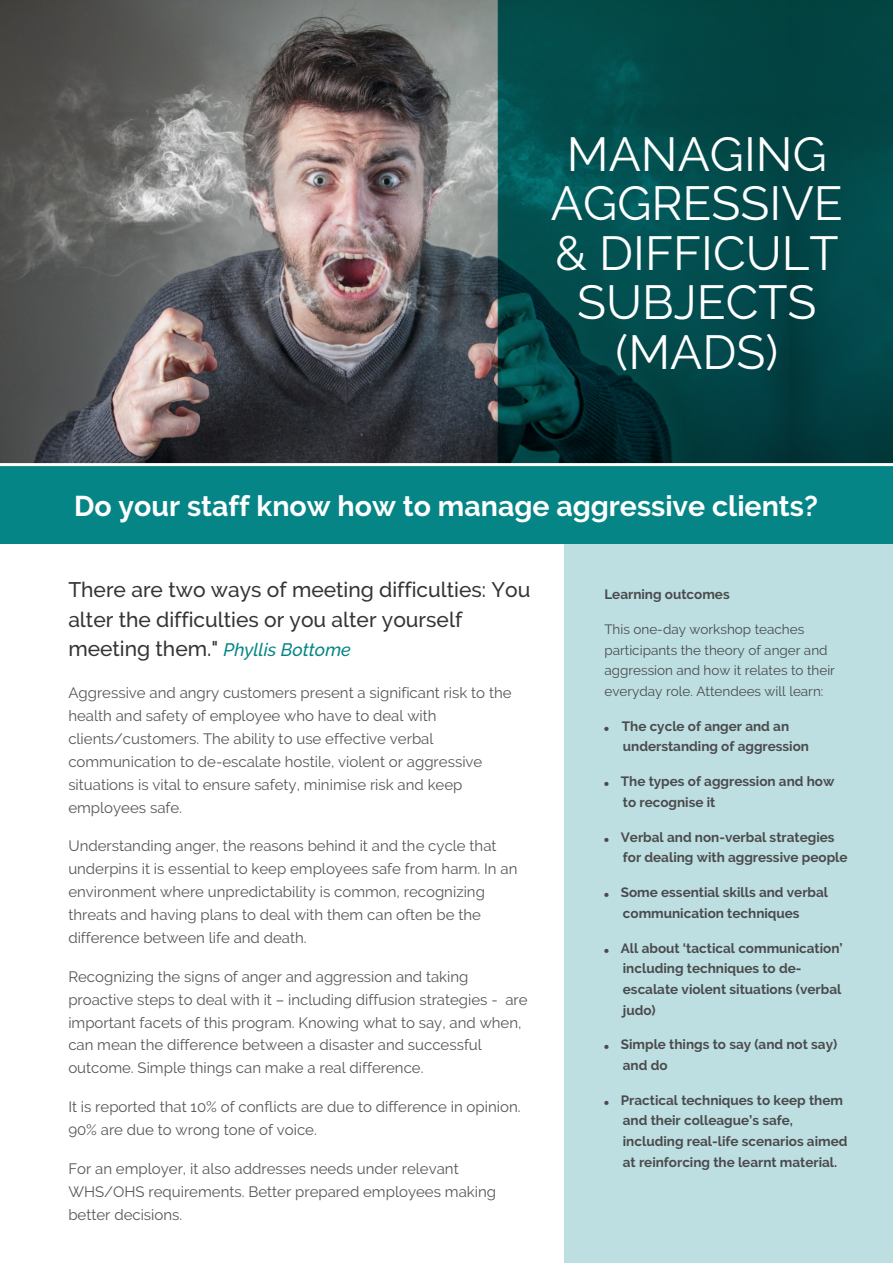
<style>
.page{position:relative;width:893px;height:1263px;background:#fff}
.page>*{position:absolute;margin:0;border:0;box-sizing:border-box;transform-origin:0 0}
.t1{font:47.7px/49.5px "Raleway";color:#fefefe;text-align:center}
.t2{font:700 28.5px "Raleway";color:#fefefe}
.t3{font:500 21px/29.5px "Raleway";color:#373435}
.t4{font:italic 500 18px "Raleway";color:#068587}
.t5{font:15px/23px "Raleway";color:#565658}
.t6{font:700 13.5px/20.5px "Raleway";color:#4b4b4d}
.t7{font:13.5px/20.5px "Raleway";color:#4b4b4d}
.s1{font-style:normal;font-size:21px;color:#373435}
</style>
<div class="page">
<div style="left:565px;top:543px;width:328px;height:720px;background:#bddfe1"></div>
<img style="left:0;top:0;width:893px;height:463px">
<div style="left:0;top:465px;width:893px;height:78px;background:#068587"></div>
<hr style="left:0;top:463px;width:893px;height:3px;background:#fefefe">
<h1 class="t1" style="left:551px;top:129px;width:293px">MANAGING<br>AGGRESSIVE &amp; DIFFICULT<br>SUBJECTS (MADS)</h1>
<h2 class="t2" style="left:74px;top:489px;width:745px">Do your staff know how to manage aggressive clients?</h2>
<h3 class="t3" style="left:68px;top:575px;width:463px">There are two ways of meeting difficulties: You alter the difficulties or you alter yourself</h3>
<p class="t4" style="left:68px;top:639px;width:284px"><span class="s1">meeting them."</span> Phyllis Bottome</p>
<p class="t5" style="left:68px;top:681px;width:445px">Aggressive and angry customers present a significant risk to the health and safety of employee who have to deal with clients/customers. The ability to use effective verbal communication to de-escalate hostile, violent or aggressive situations is vital to ensure safety, minimise risk and keep employees safe.</p>
<p class="t5" style="left:68px;top:835px;width:451px">Understanding anger, the reasons behind it and the cycle that underpins it is essential to keep employees safe from harm. In an environment where unpredictability is common, recognizing threats and having plans to deal with them can often be the difference between life and death.</p>
<p class="t5" style="left:68px;top:965px;width:461px">Recognizing the signs of anger and aggression and taking proactive steps to deal with it – including diffusion strategies - are important facets of this program. Knowing what to say, and when, can mean the difference between a disaster and successful outcome. Simple things can make a real difference.</p>
<p class="t5" style="left:68px;top:1095px;width:454px">It is reported that 10% of conflicts are due to difference in opinion.<br>90% are due to wrong tone of voice.</p>
<p class="t5" style="left:68px;top:1157px;width:429px">For an employer, it also addresses needs under relevant<br>WHS/OHS requirements. Better prepared employees making better decisions.</p>
<p class="t6" style="left:604px;top:584px;width:127px">Learning outcomes</p>
<p class="t7" style="left:604px;top:619px;width:232px">This one-day workshop teaches participants the theory of anger and aggression and how it relates to their everyday role. Attendees will learn:</p>
<p class="t6" style="left:622px;top:716px;width:189px">The cycle of anger and an understanding of aggression</p>
<p class="t6" style="left:621px;top:771px;width:215px">The types of aggression and how to recognise it</p>
<p class="t6" style="left:621px;top:827px;width:228px">Verbal and non-verbal strategies for dealing with aggressive people</p>
<p class="t6" style="left:621px;top:882px;width:209px">Some essential skills and verbal communication techniques</p>
<p class="t6" style="left:621px;top:938px;width:223px">All about ‘tactical communication’ including techniques to de&shy;escalate violent situations (verbal judo)</p>
<p class="t6" style="left:621px;top:1034px;width:218px">Simple things to say (and not say) and do</p>
<p class="t6" style="left:621px;top:1090px;width:228px">Practical techniques to keep them and their colleague’s safe, including real-life scenarios aimed at reinforcing the learnt material.</p>
</div>
